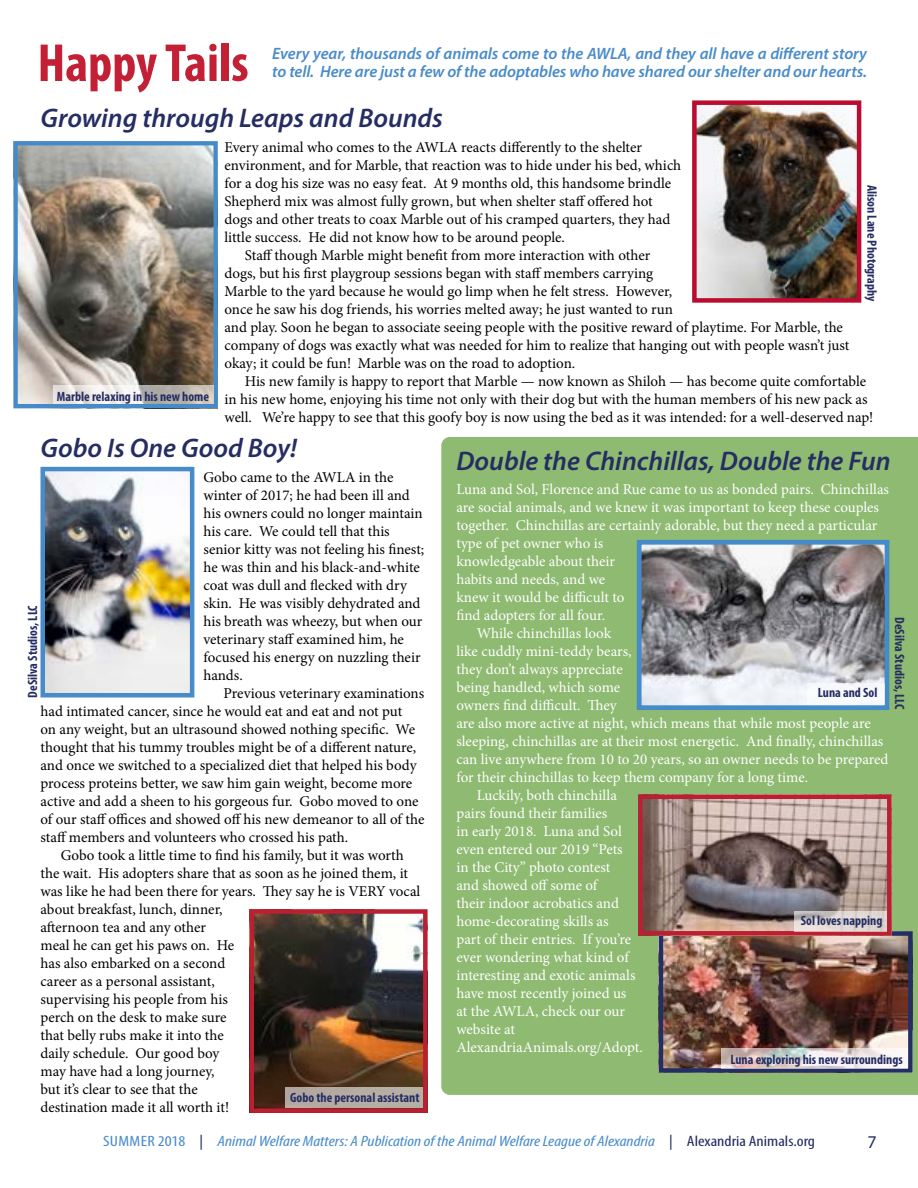
<style>
.page{position:relative;width:918px;height:1188px;background:#fff}
.page>*{position:absolute;margin:0;border:0;box-sizing:border-box;transform-origin:0 0}
.t1{font:700 condensed 54px "Myriad Pro";color:#c32035}
.t2{font:italic 600 27px "Myriad Pro";color:#252d63}
.t3{font:18px "Myriad Pro";color:#252d63}
.t4{font:italic 600 16.5px/18px "Myriad Pro";letter-spacing:-.005em;color:#498bc9}
.t5{font:15px/18px "Minion Pro";letter-spacing:-.005em;color:#000}
.t6{font:15px "Minion Pro";color:#fff}
.t7{font:italic condensed 15px "Myriad Pro";color:#488bca;scale:1.2 1}
.t8{font:700 condensed 13.5px "Myriad Pro";color:#252d63}
.s1{font-style:normal}
.s2{font-style:normal;color:#232c64}
</style>
<div class="page">
<img style="left:254px;top:914px;width:169px;height:194px">
<div style="left:249px;top:909px;width:179px;height:204px;border:4px solid #ba2031"></div>
<div style="left:286px;top:1088px;width:137px;height:20px;background:#b5ada3"></div>
<img style="left:19px;top:146px;width:194px;height:257px">
<div style="left:14px;top:141px;width:204px;height:267px;border:4px solid #458bca"></div>
<svg style="left:53px;top:385px;width:160px;height:19px"></svg>
<img style="left:692px;top:100px;width:170px;height:203px">
<div style="left:441px;top:437px;width:477px;height:658px;background:#8eba71"></div>
<svg style="left:634px;top:538px;width:258px;height:174px;background:#92989d"></svg>
<div style="left:807px;top:683px;width:77px;height:21px;background:#f8f9fc"></div>
<img style="left:664px;top:936px;width:244px;height:132px">
<div style="left:659px;top:931px;width:254px;height:142px;border:4px solid #232e63"></div>
<svg style="left:721px;top:1048px;width:187px;height:20px"></svg>
<img style="left:643px;top:800px;width:244px;height:131px">
<div style="left:638px;top:795px;width:254px;height:141px;border:4px solid #ba2031"></div>
<svg style="left:795px;top:911px;width:92px;height:20px;background:#d9d1cd"></svg>
<img style="left:40px;top:466px;width:155px;height:232px">
<h1 class="t1" style="left:38px;top:29px;width:213px">Happy Tails</h1>
<p class="t4" style="left:272px;top:44px;width:596px">Every year, thousands of animals come to the AWLA, and they all have a different story to tell. Here are just a few of the adoptables who have shared our shelter and our hearts.</p>
<h2 class="t2" style="left:40px;top:101px;width:404px">Growing through Leaps and Bounds</h2>
<p class="t5" style="left:225px;top:138px;width:419px">Every animal who comes to the AWLA reacts differently to the shelter</p>
<p class="t5" style="left:225px;top:156px;width:458px">environment, and for Marble, that reaction was to hide under his bed, which</p>
<p class="t5" style="left:225px;top:174px;width:448px">for a dog his size was no easy feat. At 9 months old, this handsome brindle</p>
<p class="t5" style="left:225px;top:192px;width:430px">Shepherd mix was almost fully grown, but when shelter staff offered hot</p>
<p class="t5" style="left:225px;top:210px;width:447px">dogs and other treats to coax Marble out of his cramped quarters, they had</p>
<p class="t5" style="left:225px;top:228px;width:342px">little success. He did not know how to be around people.</p>
<p class="t5" style="left:245px;top:246px;width:407px">Staff though Marble might benefit from more interaction with other</p>
<p class="t5" style="left:225px;top:264px;width:430px">dogs, but his first playgroup sessions began with staff members carrying</p>
<p class="t5" style="left:225px;top:282px;width:449px">Marble to the yard because he would go limp when he felt stress. However,</p>
<p class="t5" style="left:225px;top:300px;width:450px">once he saw his dog friends, his worries melted away; he just wanted to run</p>
<p class="t5" style="left:225px;top:318px;width:620px">and play. Soon he began to associate seeing people with the positive reward of playtime. For Marble, the</p>
<p class="t5" style="left:225px;top:336px;width:627px">company of dogs was exactly what was needed for him to realize that hanging out with people wasn’t just</p>
<p class="t5" style="left:225px;top:354px;width:352px">okay; it could be fun! Marble was on the road to adoption.</p>
<p class="t5" style="left:245px;top:372px;width:623px">His new family is happy to report that Marble — now known as Shiloh — has become quite comfortable</p>
<p class="t5" style="left:225px;top:390px;width:645px">in his new home, enjoying his time not only with their dog but with the human members of his new pack as</p>
<p class="t5" style="left:225px;top:408px;width:650px">well. We’re happy to see that this goofy boy is now using the bed as it was intended: for a well-deserved nap!</p>
<p class="t8" style="left:880px;top:185px;width:118px;rotate:90deg">Alison Lane Photography</p>
<p class="t8" style="left:57px;top:388px;width:154px">Marble relaxing in his new home</p>
<h2 class="t2" style="left:40px;top:431px;width:258px">Gobo Is One Good Boy!</h2>
<p class="t5" style="left:203px;top:468px;width:222px">Gobo came to the AWLA in the winter of 2017; he had been ill and his owners could no longer maintain his care. We could tell that this senior kitty was not feeling his finest; he was thin and his black-and-white coat was dull and flecked with dry skin. He was visibly dehydrated and his breath was wheezy, but when our veterinary staff examined him, he focused his energy on nuzzling their hands.</p>
<p class="t5" style="left:41px;top:684px;width:385px;text-indent:183px">Previous veterinary examinations had intimated cancer, since he would eat and eat and not put<br>on any weight, but an ultrasound showed nothing specific. We thought that his tummy troubles might be of a different nature, and once we switched to a specialized diet that helped his body process proteins better, we saw him gain weight, become more active and add a sheen to his gorgeous fur. Gobo moved to one of our staff offices and showed off his new demeanor to all of the staff members and volunteers who crossed his path.</p>
<p class="t5" style="left:41px;top:846px;width:381px;text-indent:20px">Gobo took a little time to find his family, but it was worth the wait. His adopters share that as soon as he joined them, it was like he had been there for years. They say he is VERY vocal about breakfast, lunch, dinner,<br>afternoon tea and any other<br>meal he can get his paws on. He<br>has also embarked on a second<br>career as a personal assistant,<br>supervising his people from his<br>perch on the desk to make sure<br>that belly rubs make it into the<br>daily schedule. Our good boy<br>may have had a long journey,<br>but it’s clear to see that the<br>destination made it all worth it!</p>
<p class="t8" style="left:24px;top:698px;width:94px;rotate:-90deg">DeSilva Studios, LLC</p>
<p class="t8" style="left:290px;top:1089px;width:131px">Gobo the personal assistant</p>
<h2 class="t2" style="left:456px;top:443px;width:436px">Double the Chinchillas, Double the Fun</h2>
<p class="t6" style="left:456px;top:480px;width:434px">Luna and Sol, Florence and Rue came to us as bonded pairs. Chinchillas</p>
<p class="t6" style="left:456px;top:498px;width:424px">are social animals, and we knew it was important to keep these couples</p>
<p class="t6" style="left:456px;top:516px;width:422px">together. Chinchillas are certainly adorable, but they need a particular</p>
<p class="t6" style="left:456px;top:534px;width:149px">type of pet owner who is</p>
<p class="t6" style="left:456px;top:552px;width:160px">knowledgeable about their</p>
<p class="t6" style="left:456px;top:570px;width:150px">habits and needs, and we</p>
<p class="t6" style="left:456px;top:588px;width:170px">knew it would be difficult to</p>
<p class="t6" style="left:456px;top:606px;width:150px">find adopters for all four.</p>
<p class="t6" style="left:477px;top:624px;width:136px">While chinchillas look</p>
<p class="t6" style="left:456px;top:642px;width:177px">like cuddly mini-teddy bears,</p>
<p class="t6" style="left:456px;top:660px;width:168px">they don’t always appreciate</p>
<p class="t6" style="left:456px;top:678px;width:165px">being handled, which some</p>
<p class="t6" style="left:456px;top:696px;width:162px">owners find difficult. They</p>
<p class="t6" style="left:456px;top:714px;width:416px">are also more active at night, which means that while most people are</p>
<p class="t6" style="left:456px;top:732px;width:429px">sleeping, chinchillas are at their most energetic. And finally, chinchillas</p>
<p class="t6" style="left:456px;top:750px;width:434px">can live anywhere from 10 to 20 years, so an owner needs to be prepared</p>
<p class="t6" style="left:456px;top:768px;width:353px">for their chinchillas to keep them company for a long time.</p>
<p class="t6" style="left:477px;top:786px;width:142px">Luckily, both chinchilla</p>
<p class="t6" style="left:456px;top:804px;width:152px">pairs found their families</p>
<p class="t6" style="left:456px;top:822px;width:167px">in early 2018. Luna and Sol</p>
<p class="t6" style="left:456px;top:840px;width:168px">even entered our 2019 “Pets</p>
<p class="t6" style="left:456px;top:858px;width:156px">in the City” photo contest</p>
<p class="t6" style="left:456px;top:876px;width:142px">and showed off some of</p>
<p class="t6" style="left:456px;top:894px;width:164px">their indoor acrobatics and</p>
<p class="t6" style="left:456px;top:912px;width:154px">home-decorating skills as</p>
<p class="t6" style="left:456px;top:930px;width:176px">part of their entries. If you’re</p>
<p class="t6" style="left:456px;top:948px;width:174px">ever wondering what kind of</p>
<p class="t6" style="left:456px;top:966px;width:181px">interesting and exotic animals</p>
<p class="t6" style="left:456px;top:984px;width:172px">have most recently joined us</p>
<p class="t6" style="left:456px;top:1002px;width:170px">at the AWLA, check our our</p>
<p class="t6" style="left:456px;top:1020px;width:60px">website at</p>
<p class="t6" style="left:456px;top:1038px;width:188px">AlexandriaAnimals.org/Adopt.</p>
<p class="t8" style="left:908px;top:617px;width:94px;rotate:90deg">DeSilva Studios, LLC</p>
<p class="t8" style="left:818px;top:685px;width:61px">Luna and Sol</p>
<p class="t8" style="left:801px;top:913px;width:83px">Sol loves napping</p>
<p class="t8" style="left:730px;top:1051px;width:174px">Luna exploring his new surroundings</p>
<p class="t7" style="left:103px;top:1132px;width:595px"><span class="s1">SUMMER 2018</span> <span class="s2">|</span> Animal Welfare Matters: A Publication of the Animal Welfare League of Alexandria <span class="s2">| Alexandria Animals.org</span></p>
<p class="t3" style="left:868px;top:1130px;width:11px">7</p>
</div>
